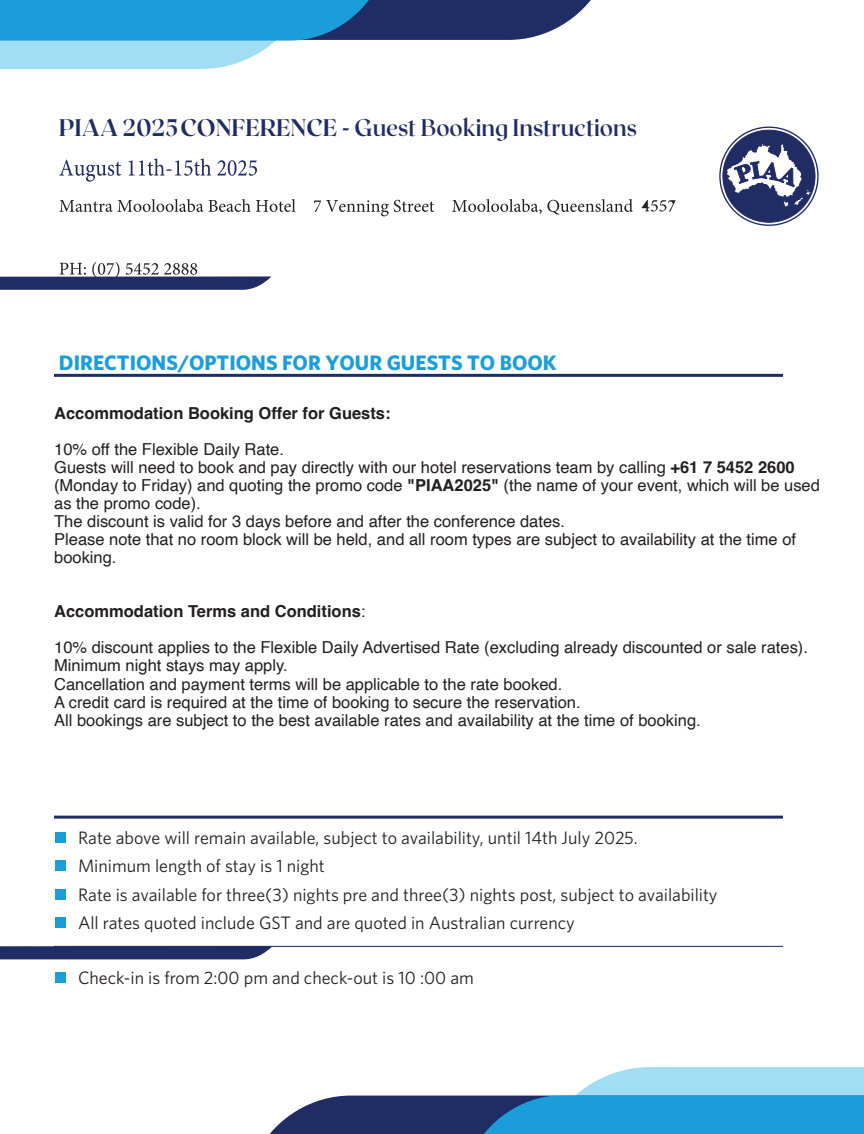
<style>
.page{position:relative;width:864px;height:1134px;background:#fff}
.page>*{position:absolute;margin:0;border:0;box-sizing:border-box;transform-origin:0 0}
.t1{font:700 24px "Roxborough CF";color:#202c64;scale:.9 1}
.t2{font:700 21px "Whitney";color:#1b9dd9}
.t3{font:18px/28.3px "Whitney";color:#231f20}
.t4{font:16.5px/18px "Helvetica";color:#231f20}
.t5{font:700 16.5px "Helvetica";color:#231f20}
.s1{font-weight:800}
.s2{font-weight:700}
</style>
<div class="page">
<svg style="left:0;top:0;width:591px;height:69px"></svg>
<hr style="left:54px;top:816px;width:729px;height:3px;background:#202c64">
<hr style="left:54px;top:946px;width:729px;height:1px;background:#202c64">
<div style="left:56px;top:832px;width:10px;height:11px;background:#1b9dd9"></div>
<div style="left:56px;top:861px;width:10px;height:10px;background:#1b9dd9"></div>
<div style="left:56px;top:889px;width:10px;height:10px;background:#1b9dd9"></div>
<div style="left:56px;top:917px;width:10px;height:11px;background:#1b9dd9"></div>
<div style="left:56px;top:973px;width:10px;height:10px;background:#1b9dd9"></div>
<div style="left:0;top:946px;width:273px;height:13px;background:#202c64"></div>
<hr style="left:54px;top:374px;width:729px;height:3px;background:#202c64">
<svg style="left:59px;top:158px;width:198px;height:24px"></svg>
<svg style="left:59px;top:199px;width:237px;height:13px"></svg>
<svg style="left:314px;top:200px;width:120px;height:16px"></svg>
<svg style="left:452px;top:199px;width:181px;height:16px"></svg>
<svg style="left:642px;top:200px;width:33px;height:12px"></svg>
<svg style="left:0;top:262px;width:271px;height:28px"></svg>
<svg style="left:723px;top:130px;width:92px;height:96px"></svg>
<svg style="left:269px;top:1067px;width:595px;height:67px"></svg>
<h1 class="t1" style="left:59px;top:112px;width:644px"><span class="s1">PIAA 2025 CONFERENCE</span> - Guest Booking Instructions</h1>
<p class="t2" style="left:59px;top:350px;width:499px">DIRECTIONS/OPTIONS FOR YOUR GUESTS TO BOOK</p>
<p class="t5" style="left:54px;top:404px;width:338px">Accommodation Booking Offer for Guests:</p>
<p class="t4" style="left:54px;top:441px;width:767px">10% off the Flexible Daily Rate.<br>Guests will need to book and pay directly with our hotel reservations team by calling <span class="s2">+61 7 5452 2600 </span>(Monday to Friday) and quoting the promo code <span class="s2">"PIAA2025"</span> (the name of your event, which will be used as the promo code).<br>The discount is valid for 3 days before and after the conference dates.<br>Please note that no room block will be held, and all room types are subject to availability at the time of booking.</p>
<p class="t4" style="left:54px;top:594px;width:755px;line-height:36px"><span class="s2">Accommodation Terms and Conditions</span>:<br>10% discount applies to the Flexible Daily Advertised Rate (excluding already discounted or sale rates).</p>
<p class="t4" style="left:54px;top:657px;width:648px">Minimum night stays may apply.<br>Cancellation and payment terms will be applicable to the rate booked.<br>A credit card is required at the time of booking to secure the reservation.<br>All bookings are subject to the best available rates and availability at the time of booking.</p>
<p class="t3" style="left:78px;top:823px;width:641px">Rate above will remain available, subject to availability, until 14th July 2025.<br>Minimum length of stay is 1 night<br>Rate is available for three(3) nights pre and three(3) nights post, subject to availability All rates quoted include GST and are quoted in Australian currency</p>
<p class="t3" style="left:78px;top:964px;width:397px">Check-in is from 2:00 pm and check-out is 10 :00 am</p>
</div>
